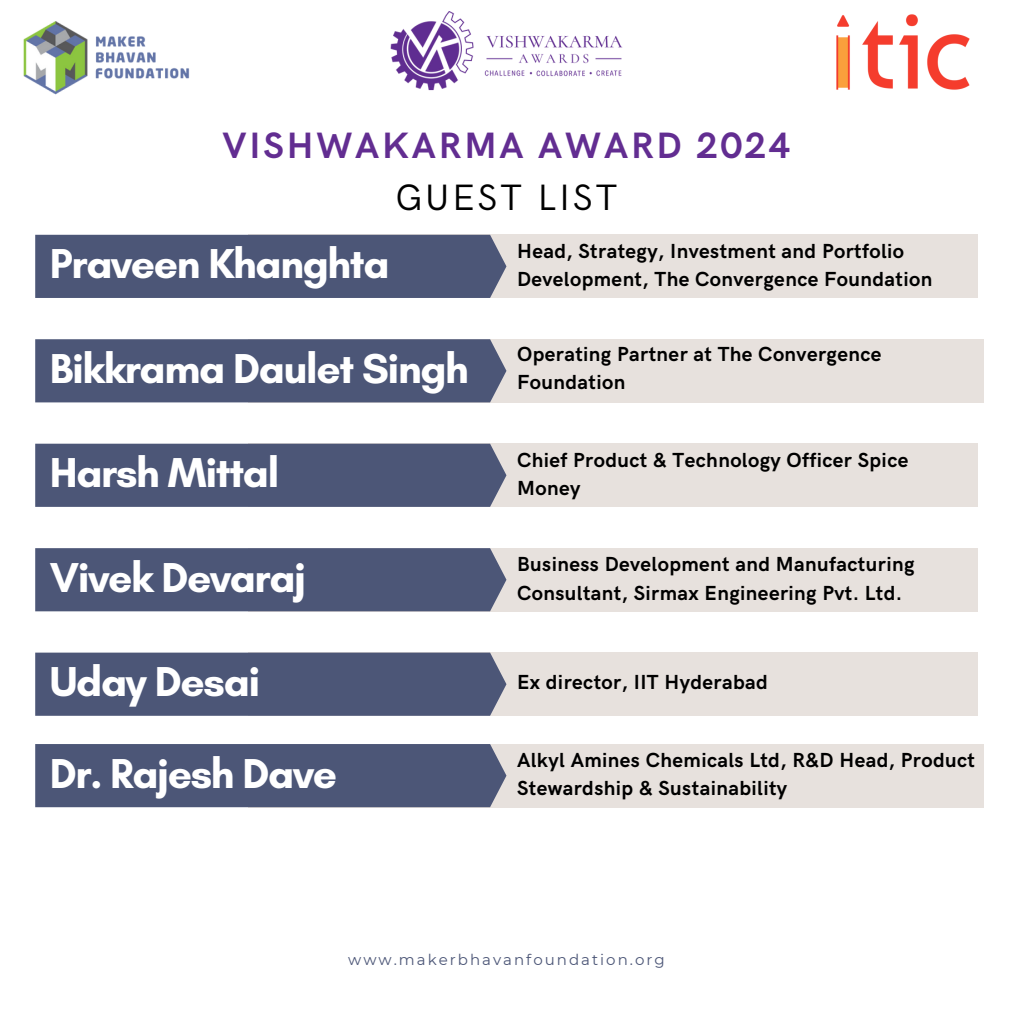
<style>
.page{position:relative;width:1013px;height:1013px;background:#fff}
.page>*{position:absolute;margin:0;border:0;box-sizing:border-box;transform-origin:0 0}
.t1{font:700 42.62px "Glacial Indifference";letter-spacing:-.03em;color:#fff}
.t2{font:700 36.75px/51.5px "HK Grotesk";letter-spacing:.08em;color:#622d91;text-align:center}
.t3{font:700 20.38px/28.1px "HK Grotesk";letter-spacing:.02em;color:#000}
.t4{font:15px "Montserrat";letter-spacing:.135em;color:#4c5677}
.s1{font-weight:400;color:#000}
</style>
<div class="page">
<div style="left:248px;top:235px;width:729px;height:63px;background:#e7e1dd"></div>
<div style="left:35px;top:235px;width:471px;height:63px;background:#4c5677"></div>
<div style="left:248px;top:339px;width:735px;height:63px;background:#e7e1dd"></div>
<div style="left:35px;top:339px;width:471px;height:63px;background:#4c5677"></div>
<div style="left:248px;top:548px;width:729px;height:63px;background:#e7e1dd"></div>
<div style="left:35px;top:548px;width:471px;height:63px;background:#4c5677"></div>
<div style="left:248px;top:652px;width:729px;height:63px;background:#e7e1dd"></div>
<div style="left:35px;top:652px;width:471px;height:63px;background:#4c5677"></div>
<div style="left:248px;top:744px;width:735px;height:63px;background:#e7e1dd"></div>
<div style="left:35px;top:744px;width:471px;height:63px;background:#4c5677"></div>
<div style="left:248px;top:443px;width:729px;height:64px;background:#e7e1dd"></div>
<div style="left:35px;top:443px;width:471px;height:64px;background:#4c5677"></div>
<img style="left:836px;top:14px;width:134px;height:76px">
<img style="left:390px;top:11px;width:233px;height:80px">
<img style="left:23px;top:21px;width:167px;height:74px">
<h1 class="t2" style="left:222px;top:121px;width:569px">VISHWAKARMA AWARD 2024<br><span class="s1">GUEST LIST</span></h1>
<p class="t1" style="left:50px;top:238px;width:341px">Praveen Khanghta</p>
<p class="t3" style="left:517px;top:238px;width:417px">Head, Strategy, Investment and Portfolio<br>Development, The Convergence Foundation</p>
<h1 class="t1" style="left:50px;top:342px;width:420px">Bikkrama Daulet Singh</h1>
<h1 class="t3" style="left:517px;top:341px;width:366px">Operating Partner at The Convergence<br>Foundation</h1>
<h1 class="t1" style="left:50px;top:447px;width:231px">Harsh Mittal</h1>
<h3 class="t3" style="left:517px;top:446px;width:393px">Chief Product &amp; Technology Officer Spice<br>Money</h3>
<h3 class="t1" style="left:50px;top:551px;width:258px">Vivek Devaraj</h3>
<h1 class="t3" style="left:517px;top:551px;width:399px">Business Development and Manufacturing<br>Consultant, Sirmax Engineering Pvt. Ltd.</h1>
<p class="t1" style="left:50px;top:655px;width:212px">Uday Desai</p>
<h2 class="t3" style="left:517px;top:669px;width:252px">Ex director, IIT Hyderabad</h2>
<h3 class="t1" style="left:50px;top:747px;width:288px">Dr. Rajesh Dave</h3>
<h1 class="t3" style="left:517px;top:747px;width:459px">Alkyl Amines Chemicals Ltd, R&amp;D Head, Product<br>Stewardship &amp; Sustainability</h1>
<h3 class="t4" style="left:348px;top:950px;width:318px">www.makerbhavanfoundation.org</h3>
</div>
